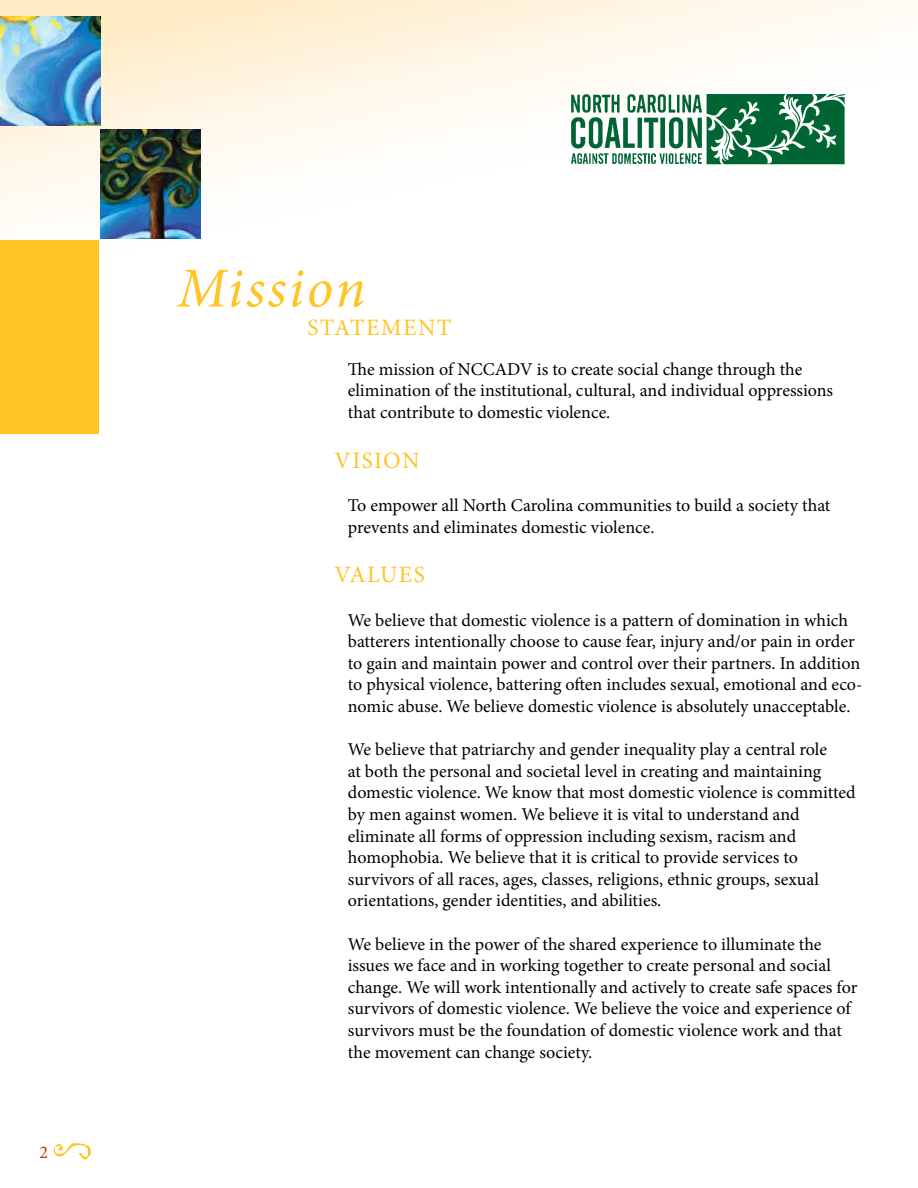
<style>
.page{position:relative;width:918px;height:1188px;background:#fff}
.page>*{position:absolute;margin:0;border:0;box-sizing:border-box;transform-origin:0 0}
.t1{font:italic 56.4px "Minion Pro";color:#ffc425}
.t2{font:23.55px "Minion Pro";letter-spacing:.06em;color:#ffc425}
.t3{font:18px/21.6px "Minion Pro";letter-spacing:-.005em;color:#000}
.t4{font:18px "Minion Pro";color:#c0311a}
</style>
<div class="page">
<img style="left:0;top:0;width:918px;height:239px">
<svg style="left:53px;top:1143px;width:38px;height:17px"></svg>
<div style="left:0;top:240px;width:99px;height:194px;background:#ffc425"></div>
<img style="left:0;top:16px;width:100px;height:110px">
<img style="left:100px;top:129px;width:101px;height:109px">
<img style="left:565px;top:91px;width:284px;height:78px">
<p class="t4" style="left:39px;top:1140px;width:10px">2</p>
<h1 class="t1" style="left:177px;top:250px;width:190px">Mission</h1>
<h2 class="t2" style="left:308px;top:312px;width:145px">STATEMENT</h2>
<p class="t3" style="left:348px;top:358px;width:487px">The mission of NCCADV is to create social change through the elimination of the institutional, cultural, and individual oppressions that contribute to domestic violence.</p>
<h2 class="t2" style="left:334px;top:445px;width:86px">VISION</h2>
<p class="t3" style="left:348px;top:495px;width:484px">To empower all North Carolina communities to build a society that prevents and eliminates domestic violence.</p>
<h2 class="t2" style="left:334px;top:559px;width:92px">VALUES</h2>
<p class="t3" style="left:348px;top:609px;width:516px">We believe that domestic violence is a pattern of domination in which batterers intentionally choose to cause fear, injury and/or pain in order to gain and maintain power and control over their partners. In addition to physical violence, battering often includes sexual, emotional and eco&shy;nomic abuse. We believe domestic violence is absolutely unacceptable.</p>
<p class="t3" style="left:348px;top:739px;width:509px">We believe that patriarchy and gender inequality play a central role<br>at both the personal and societal level in creating and maintaining domestic violence. We know that most domestic violence is committed by men against women. We believe it is vital to understand and eliminate all forms of oppression including sexism, racism and homophobia. We believe that it is critical to provide services to survivors of all races, ages, classes, religions, ethnic groups, sexual orientations, gender identities, and abilities.</p>
<p class="t3" style="left:348px;top:933px;width:511px">We believe in the power of the shared experience to illuminate the issues we face and in working together to create personal and social change. We will work intentionally and actively to create safe spaces for survivors of domestic violence. We believe the voice and experience of survivors must be the foundation of domestic violence work and that the movement can change society.</p>
</div>
